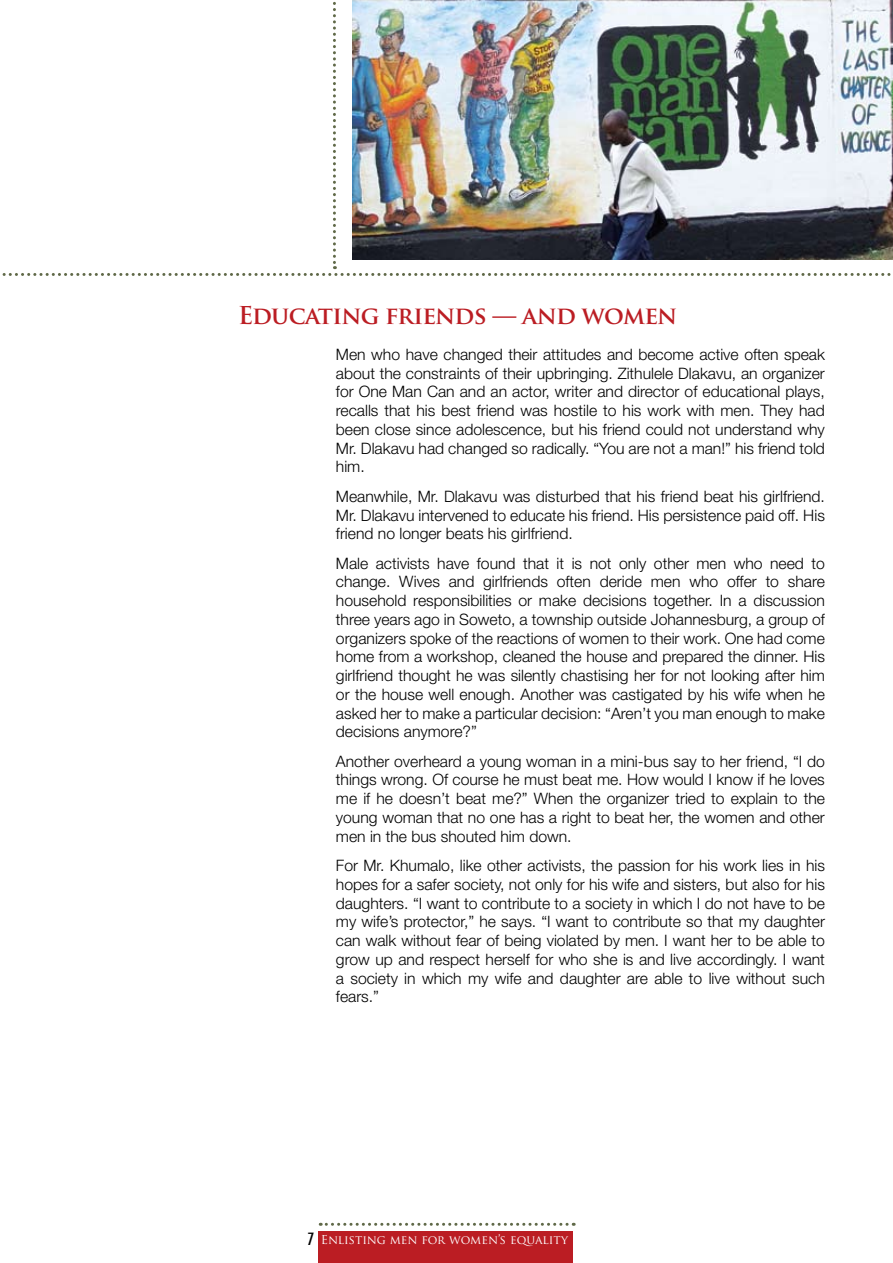
<style>
.page{position:relative;width:893px;height:1263px;background:#fff}
.page>*{position:absolute;margin:0;border:0;box-sizing:border-box;transform-origin:0 0}
.t1{font:700 24px "Trajan Pro";letter-spacing:-.03em;color:#bb1d23}
.t2{font:300 15.75px/18.8px "Helvetica Neue";color:#000;text-align:justify}
.t3{font:12px "Trajan Pro";color:#fff}
.s1{font-family:"Futura";font-weight:500;font-stretch:condensed;font-size:16.5px;color:#000}
</style>
<div class="page">
<svg style="left:320px;top:1223px;width:254px;height:3px"></svg>
<div style="left:319px;top:1231px;width:254px;height:32px;background:#bb1d23"></div>
<img style="left:2px;top:0;width:891px;height:276px">
<h1 class="t1" style="left:238px;top:301px;width:441px">Educating friends — and women</h1>
<p class="t2" style="left:336px;top:345px;width:491px">Men who have changed their attitudes and become active often speak about the constraints of their upbringing. Zithulele Dlakavu, an organizer for One Man Can and an actor, writer and director of educational plays, recalls that his best friend was hostile to his work with men. They had been close since adolescence, but his friend could not understand why Mr. Dlakavu had changed so radically. “You are not a man!” his friend told him.</p>
<p class="t2" style="left:336px;top:486px;width:491px">Meanwhile, Mr. Dlakavu was disturbed that his friend beat his girlfriend.<br>Mr. Dlakavu intervened to educate his friend. His persistence paid off. His friend no longer beats his girlfriend.</p>
<p class="t2" style="left:336px;top:553px;width:491px">Male activists have found that it is not only other men who need to change. Wives and girlfriends often deride men who offer to share household responsibilities or make decisions together. In a discussion three years ago in Soweto, a township outside Johannesburg, a group of organizers spoke of the reactions of women to their work. One had come home from a workshop, cleaned the house and prepared the dinner. His girlfriend thought he was silently chastising her for not looking after him or the house well enough. Another was castigated by his wife when he asked her to make a particular decision: “Aren’t you man enough to make decisions anymore?”</p>
<p class="t2" style="left:336px;top:751px;width:491px">Another overheard a young woman in a mini-bus say to her friend, “I do things wrong. Of course he must beat me. How would I know if he loves me if he doesn’t beat me?” When the organizer tried to explain to the young woman that no one has a right to beat her, the women and other men in the bus shouted him down.</p>
<p class="t2" style="left:336px;top:856px;width:491px">For Mr. Khumalo, like other activists, the passion for his work lies in his hopes for a safer society, not only for his wife and sisters, but also for his daughters. “I want to contribute to a society in which I do not have to be my wife’s protector,” he says. “I want to contribute so that my daughter can walk without fear of being violated by men. I want her to be able to grow up and respect herself for who she is and live accordingly. I want a society in which my wife and daughter are able to live without such fears.”</p>
<p class="t3" style="left:307px;top:1232px;width:262px"><span class="s1">7</span> Enlisting men for women’s equality</p>
</div>
